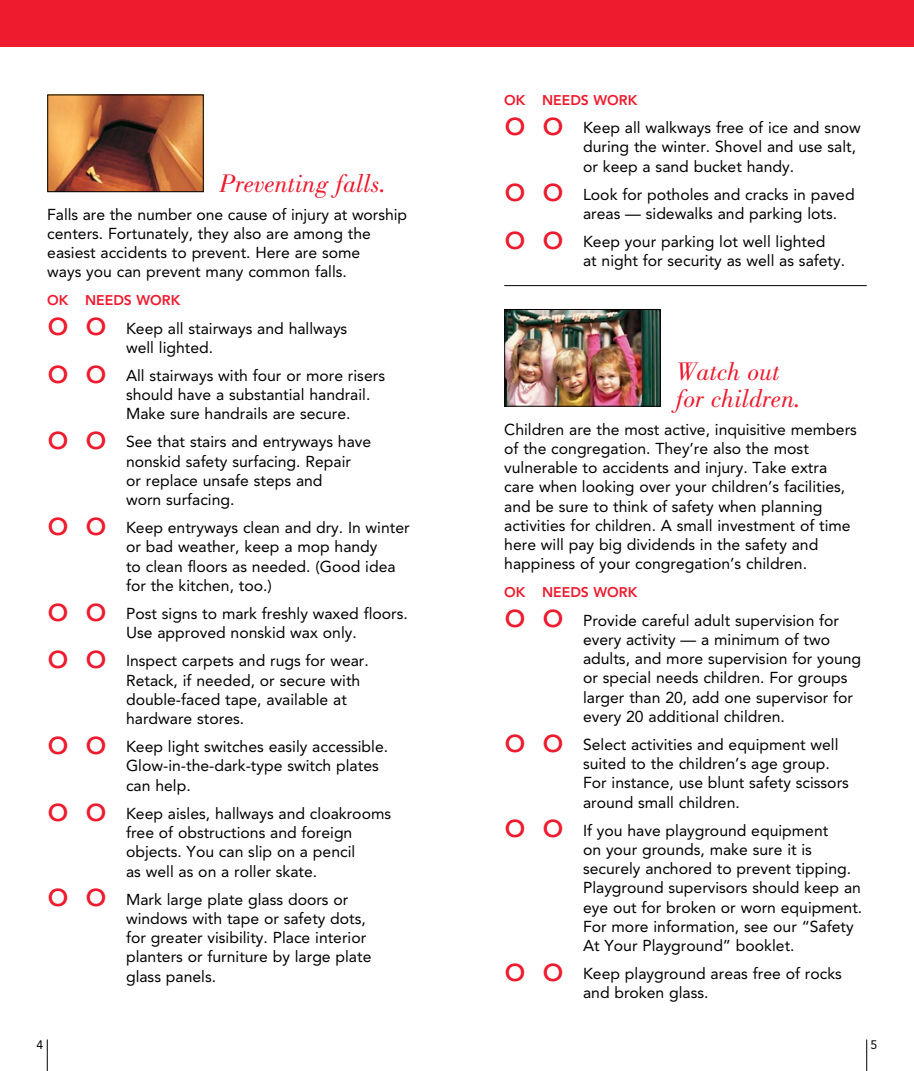
<style>
.page{position:relative;width:914px;height:1071px;background:#fff}
.page>*{position:absolute;margin:0;border:0;box-sizing:border-box;transform-origin:0 0}
.t1{font:36.75px "Avenir LT Std";color:#ee1a2d}
.t2{font:italic 26.25px/26.2px "Bodoni Std";color:#ee1a2d}
.t3{font:15.75px/19.2px "Avenir LT Std";color:#000}
.t4{font:800 14px "Avenir LT Std";color:#ee1a2d}
.t5{font:12.25px "Avenir LT Std";color:#000}
</style>
<div class="page">
<div style="left:0;top:0;width:457px;height:47px;background:#ee1a2d"></div>
<hr style="left:47px;top:1040px;width:1px;height:31px;background:#000">
<div style="left:457px;top:0;width:457px;height:47px;background:#ee1a2d"></div>
<hr style="left:866px;top:1040px;width:1px;height:31px;background:#000">
<hr style="left:504px;top:285px;width:362px;height:1px;background:#000">
<img style="left:49px;top:96px;width:153px;height:94px">
<div style="left:47px;top:94px;width:157px;height:98px;border:1px solid #000"></div>
<img style="left:506px;top:311px;width:152px;height:94px">
<div style="left:504px;top:309px;width:156px;height:98px;border:1px solid #000"></div>
<h2 class="t2" style="left:219px;top:170px;width:168px">Preventing falls.</h2>
<p class="t3" style="left:47px;top:205px;width:361px">Falls are the number one cause of injury at worship centers. Fortunately, they also are among the easiest accidents to prevent. Here are some<br>ways you can prevent many common falls.</p>
<p class="t4" style="left:47px;top:292px;width:135px">OK NEEDS WORK</p>
<h1 class="t1" style="left:47px;top:301px;width:61px">o o</h1>
<p class="t3" style="left:126px;top:319px;width:223px">Keep all stairways and hallways well lighted.</p>
<h1 class="t1" style="left:47px;top:348px;width:61px">o o</h1>
<p class="t3" style="left:126px;top:366px;width:260px">All stairways with four or more risers should have a substantial handrail.<br>Make sure handrails are secure.</p>
<h1 class="t1" style="left:47px;top:415px;width:61px">o o</h1>
<p class="t3" style="left:126px;top:432px;width:247px">See that stairs and entryways have nonskid safety surfacing. Repair<br>or replace unsafe steps and<br>worn surfacing.</p>
<h1 class="t1" style="left:47px;top:501px;width:61px">o o</h1>
<p class="t3" style="left:126px;top:518px;width:285px">Keep entryways clean and dry. In winter or bad weather, keep a mop handy<br>to clean floors as needed. (Good idea for the kitchen, too.)</p>
<h1 class="t1" style="left:47px;top:587px;width:61px">o o</h1>
<p class="t3" style="left:126px;top:604px;width:283px">Post signs to mark freshly waxed floors.<br>Use approved nonskid wax only.</p>
<h1 class="t1" style="left:47px;top:634px;width:61px">o o</h1>
<p class="t3" style="left:126px;top:651px;width:244px">Inspect carpets and rugs for wear.<br>Retack, if needed, or secure with double-faced tape, available at hardware stores.</p>
<h1 class="t1" style="left:47px;top:720px;width:61px">o o</h1>
<p class="t3" style="left:126px;top:737px;width:263px">Keep light switches easily accessible.<br>Glow-in-the-dark-type switch plates can help.</p>
<h1 class="t1" style="left:47px;top:786px;width:61px">o o</h1>
<p class="t3" style="left:126px;top:804px;width:266px">Keep aisles, hallways and cloakrooms free of obstructions and foreign objects. You can slip on a pencil<br>as well as on a roller skate.</p>
<h1 class="t1" style="left:47px;top:872px;width:61px">o o</h1>
<p class="t3" style="left:126px;top:890px;width:247px">Mark large plate glass doors or windows with tape or safety dots, for greater visibility. Place interior planters or furniture by large plate glass panels.</p>
<p class="t5" style="left:37px;top:1037px;width:8px">4</p>
<p class="t4" style="left:504px;top:92px;width:135px">OK NEEDS WORK</p>
<h1 class="t1" style="left:504px;top:101px;width:61px">o o</h1>
<p class="t3" style="left:583px;top:118px;width:279px">Keep all walkways free of ice and snow during the winter. Shovel and use salt, or keep a sand bucket handy.</p>
<h1 class="t1" style="left:504px;top:167px;width:61px">o o</h1>
<p class="t3" style="left:583px;top:185px;width:273px">Look for potholes and cracks in paved areas — sidewalks and parking lots.</p>
<h1 class="t1" style="left:504px;top:215px;width:61px">o o</h1>
<p class="t3" style="left:583px;top:232px;width:263px">Keep your parking lot well lighted<br>at night for security as well as safety.</p>
<h2 class="t2" style="left:676px;top:359px;width:126px">Watch out for children.</h2>
<p class="t3" style="left:504px;top:420px;width:354px">Children are the most active, inquisitive members of the congregation. They’re also the most vulnerable to accidents and injury. Take extra care when looking over your children’s facilities, and be sure to think of safety when planning activities for children. A small investment of time here will pay big dividends in the safety and happiness of your congregation’s children.</p>
<p class="t4" style="left:504px;top:584px;width:135px">OK NEEDS WORK</p>
<h1 class="t1" style="left:504px;top:593px;width:61px">o o</h1>
<p class="t3" style="left:583px;top:611px;width:280px">Provide careful adult supervision for every activity — a minimum of two adults, and more supervision for young or special needs children. For groups larger than 20, add one supervisor for every 20 additional children.</p>
<h1 class="t1" style="left:504px;top:718px;width:61px">o o</h1>
<p class="t3" style="left:583px;top:735px;width:267px">Select activities and equipment well suited to the children’s age group.<br>For instance, use blunt safety scissors around small children.</p>
<h1 class="t1" style="left:504px;top:803px;width:61px">o o</h1>
<p class="t3" style="left:583px;top:821px;width:281px">If you have playground equipment<br>on your grounds, make sure it is securely anchored to prevent tipping.<br>Playground supervisors should keep an eye out for broken or worn equipment.<br>For more information, see our “Safety At Your Playground” booklet.</p>
<h1 class="t1" style="left:504px;top:947px;width:61px">o o</h1>
<p class="t3" style="left:583px;top:964px;width:260px">Keep playground areas free of rocks and broken glass.</p>
<p class="t5" style="left:870px;top:1037px;width:8px">5</p>
</div>
